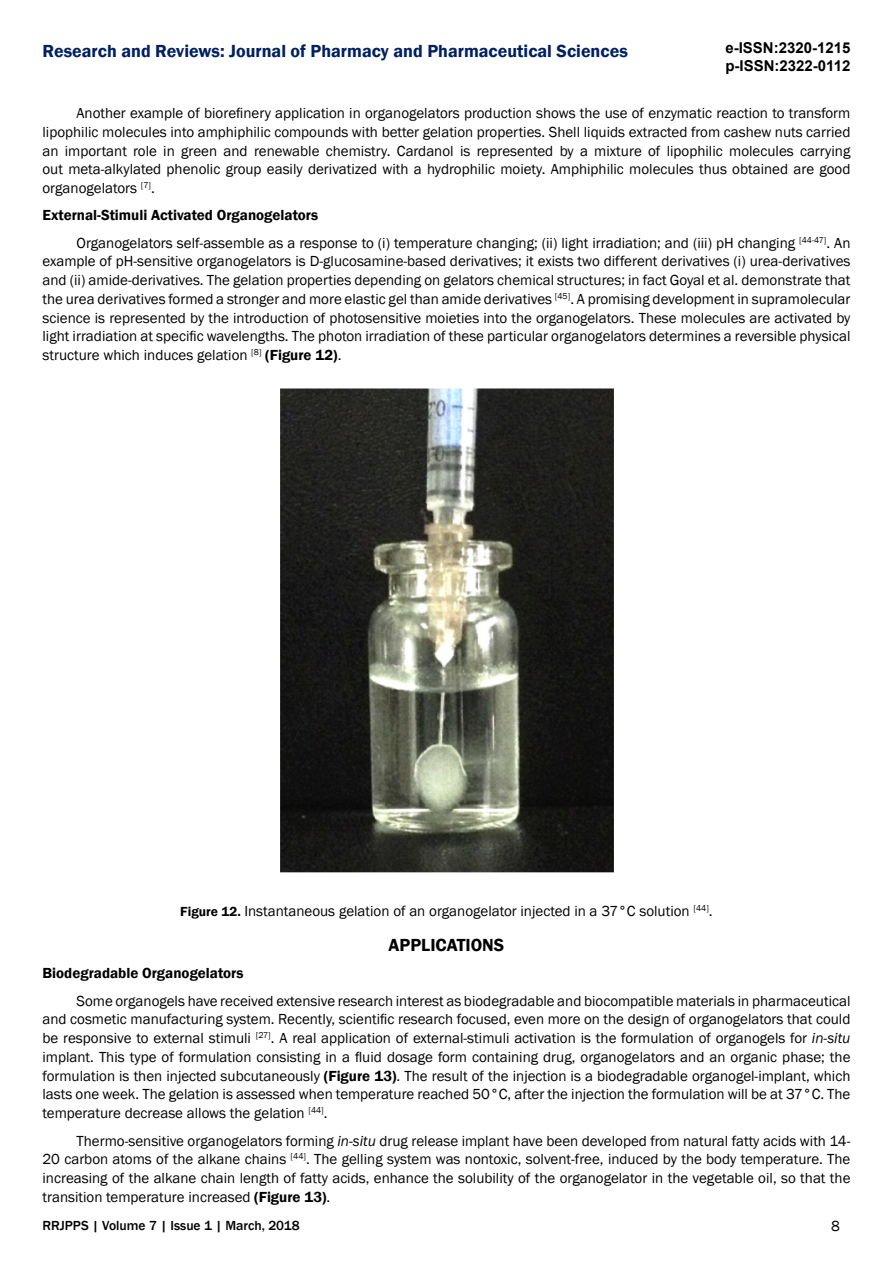
<style>
.page{position:relative;width:893px;height:1263px;background:#fff}
.page>*{position:absolute;margin:0;border:0;box-sizing:border-box;transform-origin:0 0}
.t1{font:600 18px "Franklin Gothic";color:#002060}
.t2{font:600 18px "Franklin Gothic";color:#000}
.t3{font:15px/18.8px "Franklin Gothic";color:#000;text-align:justify}
.t4{font:700 15px/18px "Arial";color:#000}
.t5{font:600 15px "Franklin Gothic";color:#000}
.t6{font:500 13.5px "Franklin Gothic";color:#000}
.s1{font-weight:600}
.s2{font-weight:600;font-size:13.5px}
.s3{font-style:italic}
</style>
<div class="page">
<img style="left:280px;top:388px;width:334px;height:485px">
<p class="t1" style="left:43px;top:40px;width:587px">Research and Reviews: Journal of Pharmacy and Pharmaceutical Sciences</p>
<p class="t4" style="left:725px;top:40px;width:127px">e-ISSN:2320-1215 p-ISSN:2322-0112</p>
<p class="t3" style="left:43px;top:104px;width:809px;text-indent:34px">Another example of biorefinery application in organogelators production shows the use of enzymatic reaction to transform lipophilic molecules into amphiphilic compounds with better gelation properties. Shell liquids extracted from cashew nuts carried an important role in green and renewable chemistry. Cardanol is represented by a mixture of lipophilic molecules carrying out meta-alkylated phenolic group easily derivatized with a hydrophilic moiety. Amphiphilic molecules thus obtained are good organogelators <sup>[7]</sup>.</p>
<p class="t3" style="left:77px;top:202px;width:775px;line-height:27.3px;text-indent:-34px"><span class="s1">External-Stimuli Activated Organogelators<br></span>Organogelators self-assemble as a response to (i) temperature changing; (ii) light irradiation; and (iii) pH changing <sup>[44-47]</sup>. An</p>
<p class="t3" style="left:43px;top:252px;width:809px">example of pH-sensitive organogelators is D-glucosamine-based derivatives; it exists two different derivatives (i) urea-derivatives and (ii) amide-derivatives. The gelation properties depending on gelators chemical structures; in fact Goyal et al. demonstrate that the urea derivatives formed a stronger and more elastic gel than amide derivatives <sup>[45]</sup>. A promising development in supramolecular science is represented by the introduction of photosensitive moieties into the organogelators. These molecules are activated by light irradiation at specific wavelengths. The photon irradiation of these particular organogelators determines a reversible physical structure which induces gelation <sup>[8]</sup> <span class="s1">(Figure 12)</span>.</p>
<p class="t3" style="left:180px;top:902px;width:534px"><span class="s2">Figure 12.</span> Instantaneous gelation of an organogelator injected in a 37°C solution <sup>[44]</sup>.</p>
<p class="t2" style="left:389px;top:934px;width:117px">APPLICATIONS</p>
<p class="t5" style="left:43px;top:964px;width:203px">Biodegradable Organogelators</p>
<p class="t3" style="left:43px;top:992px;width:809px;text-indent:34px">Some organogels have received extensive research interest as biodegradable and biocompatible materials in pharmaceutical and cosmetic manufacturing system. Recently, scientific research focused, even more on the design of organogelators that could be responsive to external stimuli <sup>[27]</sup>. A real application of external-stimuli activation is the formulation of organogels for <span class="s3">in-situ </span>implant. This type of formulation consisting in a fluid dosage form containing drug, organogelators and an organic phase; the formulation is then injected subcutaneously <span class="s1">(Figure 13)</span>. The result of the injection is a biodegradable organogel-implant, which lasts one week. The gelation is assessed when temperature reached 50°C, after the injection the formulation will be at 37°C. The temperature decrease allows the gelation <sup>[44]</sup>.</p>
<p class="t3" style="left:43px;top:1131px;width:809px;text-indent:34px">Thermo-sensitive organogelators forming <span class="s3">in-situ</span> drug release implant have been developed from natural fatty acids with 14- 20 carbon atoms of the alkane chains <sup>[44]</sup>. The gelling system was nontoxic, solvent-free, induced by the body temperature. The increasing of the alkane chain length of fatty acids, enhance the solubility of the organogelator in the vegetable oil, so that the transition temperature increased <span class="s1">(Figure 13)</span>.</p>
<p class="t6" style="left:43px;top:1217px;width:259px">RRJPPS | Volume 7 | Issue 1 | March, 2018</p>
<p class="t3" style="left:831px;top:1217px;width:10px">8</p>
</div>
